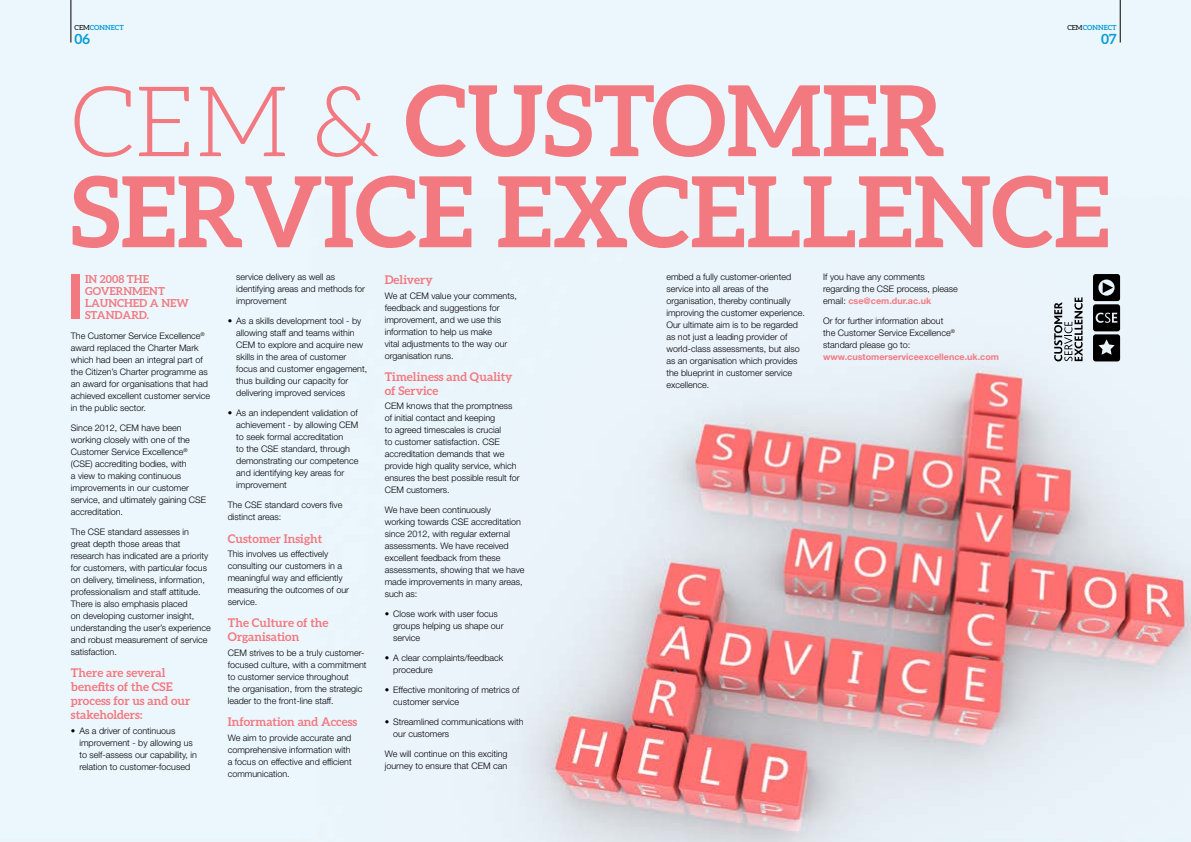
<style>
.page{position:relative;width:1191px;height:842px;background:#fff}
.page>*{position:absolute;margin:0;border:0;box-sizing:border-box;transform-origin:0 0}
.t1{font:700 98px/91px "Aleo";color:#f37981}
.t2{font:700 14px "Aleo";color:#079cd5}
.t3{font:700 12px/14px "Aleo";color:#f37981}
.t4{font:700 11px/12px "Aleo";color:#f37981}
.t5{font:300 9px/12px "Helvetica Neue LT Std";color:#000}
.t6{font:700 9px "Helvetica Neue LT Std";color:#f37981}
.t7{font:700 7px "Aleo";color:#079cd5}
.s1{font-weight:400;color:#000}
.s2{font-weight:300}
.s3{font-weight:700;color:#f37981}
</style>
<div class="page">
<img style="left:0;top:0;width:1191px;height:842px">
<hr style="left:71px;top:0;width:1px;height:43px;background:#000">
<hr style="left:1120px;top:0;width:1px;height:43px;background:#000">
<div style="left:71px;top:274px;width:8px;height:45px;background:#f37981"></div>
<svg style="left:1054px;top:297px;width:28px;height:64px"></svg>
<svg style="left:1093px;top:274px;width:27px;height:87px"></svg>
<p class="t7" style="left:75px;top:23px;width:51px"><span class="s1">CEM</span>CONNECT</p>
<h2 class="t2" style="left:75px;top:30px;width:17px">06</h2>
<p class="t7" style="left:1067px;top:23px;width:51px"><span class="s1">CEM</span>CONNECT</p>
<h2 class="t2" style="left:1101px;top:30px;width:17px">07</h2>
<h1 class="t1" style="left:71px;top:74px;width:1040px"><span class="s2">CEM &amp;</span> CUSTOMER<br>SERVICE EXCELLENCE</h1>
<p class="t5" style="left:236px;top:271px;width:130px">service delivery as well as identifying areas and methods for improvement</p>
<p class="t5" style="left:236px;top:315px;width:132px;text-indent:-9px">• As a skills development tool - by allowing staff and teams within<br>CEM to explore and acquire new skills in the area of customer focus and customer engagement, thus building our capacity for delivering improved services</p>
<p class="t5" style="left:236px;top:407px;width:124px;text-indent:-9px">• As an independent validation of achievement - by allowing CEM to seek formal accreditation<br>to the CSE standard, through demonstrating our competence and identifying key areas for improvement</p>
<p class="t5" style="left:228px;top:499px;width:116px">The CSE standard covers five distinct areas:</p>
<h3 class="t3" style="left:228px;top:531px;width:96px">Customer Insight</h3>
<p class="t5" style="left:228px;top:548px;width:123px">This involves us effectively consulting our customers in a meaningful way and efficiently measuring the outcomes of our service.</p>
<h3 class="t3" style="left:228px;top:616px;width:102px">The Culture of the<br>Organisation</h3>
<p class="t5" style="left:228px;top:647px;width:140px">CEM strives to be a truly customer&shy;focused culture, with a commitment to customer service throughout<br>the organisation, from the strategic leader to the front-line staff.</p>
<h3 class="t3" style="left:228px;top:715px;width:131px">Information and Access</h3>
<p class="t5" style="left:228px;top:732px;width:125px">We aim to provide accurate and comprehensive information with a focus on effective and efficient communication.</p>
<p class="t5" style="left:666px;top:271px;width:140px">embed a fully customer-oriented service into all areas of the organisation, thereby continually improving the customer experience.<br>Our ultimate aim is to be regarded as not just a leading provider of world-class assessments, but also as an organisation which provides the blueprint in customer service excellence.</p>
<p class="t5" style="left:823px;top:271px;width:136px">If you have any comments regarding the CSE process, please email: <span class="s3">cse@cem.dur.ac.uk</span></p>
<h3 class="t3" style="left:385px;top:272px;width:49px">Delivery</h3>
<p class="t5" style="left:385px;top:289px;width:134px">We at CEM value your comments, feedback and suggestions for improvement, and we use this information to help us make<br>vital adjustments to the way our organisation runs.</p>
<h3 class="t3" style="left:385px;top:369px;width:129px">Timeliness and Quality of Service</h3>
<p class="t5" style="left:385px;top:400px;width:136px">CEM knows that the promptness of initial contact and keeping<br>to agreed timescales is crucial<br>to customer satisfaction. CSE accreditation demands that we provide high quality service, which ensures the best possible result for<br>CEM customers.</p>
<p class="t5" style="left:385px;top:504px;width:141px">We have been continuously<br>working towards CSE accreditation since 2012, with regular external assessments. We have received excellent feedback from these assessments, showing that we have made improvements in many areas, such as:</p>
<p class="t5" style="left:393px;top:608px;width:112px;text-indent:-9px">• Close work with user focus groups helping us shape our service</p>
<p class="t5" style="left:393px;top:652px;width:112px;text-indent:-9px">• A clear complaints/feedback procedure</p>
<p class="t5" style="left:393px;top:684px;width:128px;text-indent:-9px">• Effective monitoring of metrics of customer service</p>
<p class="t5" style="left:393px;top:716px;width:132px;text-indent:-9px">• Streamlined communications with our customers</p>
<p class="t5" style="left:385px;top:748px;width:124px">We will continue on this exciting journey to ensure that CEM can</p>
<p class="t4" style="left:85px;top:273px;width:105px">IN 2008 THE<br>GOVERNMENT<br>LAUNCHED A NEW<br>STANDARD.</p>
<p class="t5" style="left:71px;top:329px;width:141px">The Customer Service Excellence<sup>® </sup>award replaced the Charter Mark which had been an integral part of the Citizen’s Charter programme as an award for organisations that had achieved excellent customer service in the public sector.</p>
<p class="t5" style="left:71px;top:421px;width:137px">Since 2012, CEM have been working closely with one of the<br>Customer Service Excellence<sup>® </sup>(CSE) accrediting bodies, with<br>a view to making continuous improvements in our customer service, and ultimately gaining CSE accreditation.</p>
<p class="t5" style="left:71px;top:525px;width:141px">The CSE standard assesses in great depth those areas that research has indicated are a priority for customers, with particular focus on delivery, timeliness, information, professionalism and staff attitude.<br>There is also emphasis placed<br>on developing customer insight, understanding the user’s experience and robust measurement of service satisfaction.</p>
<h3 class="t3" style="left:71px;top:665px;width:121px">There are several benefits of the CSE process for us and our stakeholders:</h3>
<p class="t5" style="left:79px;top:724px;width:119px;text-indent:-9px">• As a driver of continuous improvement - by allowing us to self-assess our capability, in relation to customer-focused</p>
<p class="t5" style="left:823px;top:315px;width:133px">Or for further information about the Customer Service Excellence<sup>® </sup>standard please go to:</p>
<p class="t6" style="left:823px;top:352px;width:177px">www.customerserviceexcellence.uk.com</p>
</div>
